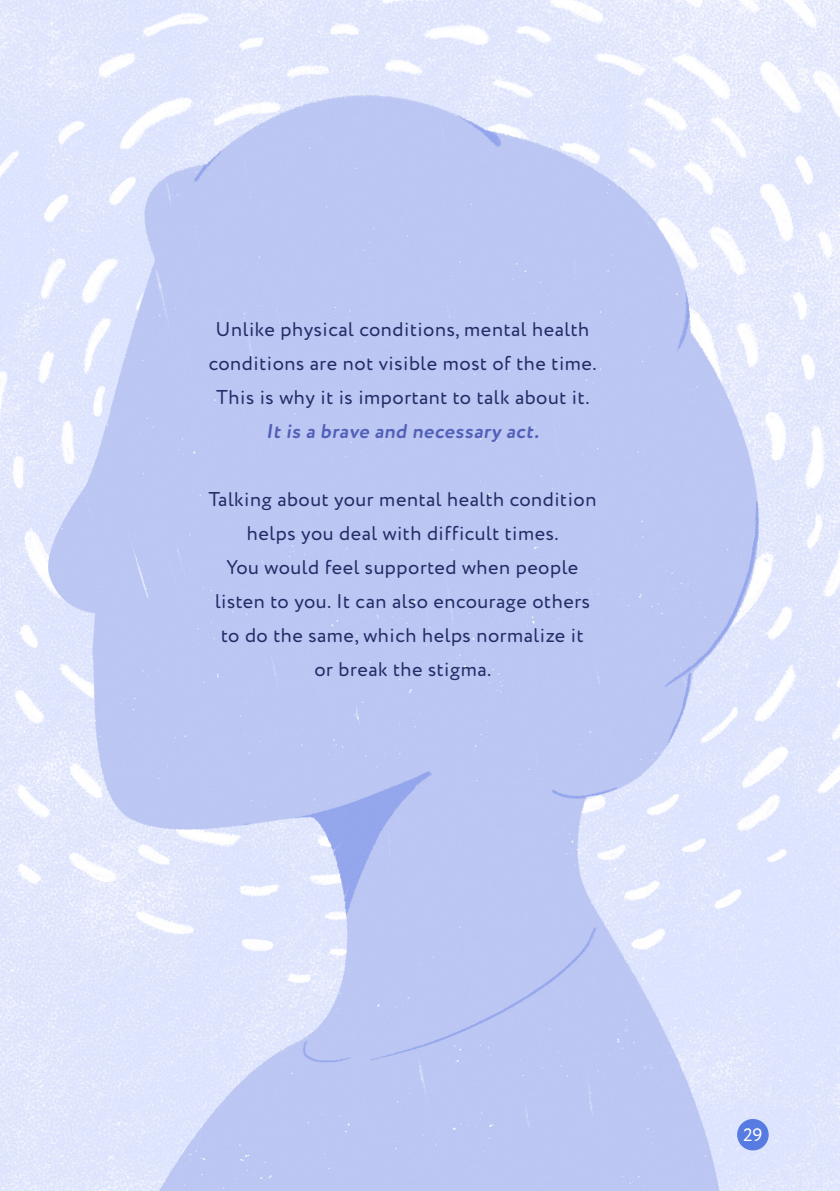
<style>
.page{position:relative;width:840px;height:1191px;background:#fff}
.page>*{position:absolute;margin:0;border:0;box-sizing:border-box;transform-origin:0 0}
.t1{font:20px/34px "Circe Rounded";letter-spacing:.025em;color:#242d66;text-align:center}
.t2{font:700 20px "Circe Rounded";color:#5360b8}
.t3{font:18px "Circe Rounded";color:#fff}
</style>
<div class="page">
<img style="left:0;top:0;width:839px;height:1191px">
<div style="left:736px;top:1119px;width:32px;height:31px;background:#577be2;border-radius:50%"></div>
<p class="t1" style="left:209px;top:313px;width:389px">Unlike physical conditions, mental health conditions are not visible most of the time.<br>This is why it is important to talk about it.</p>
<p class="t2" style="left:266px;top:419px;width:278px">It is a brave and necessary act.</p>
<p class="t1" style="left:208px;top:483px;width:389px">Talking about your mental health condition helps you deal with difficult times.</p>
<p class="t1" style="left:215px;top:551px;width:376px">You would feel supported when people listen to you. It can also encourage others to do the same, which helps normalize it</p>
<p class="t1" style="left:314px;top:653px;width:178px">or break the stigma.</p>
<p class="t3" style="left:743px;top:1124px;width:20px">29</p>
</div>
